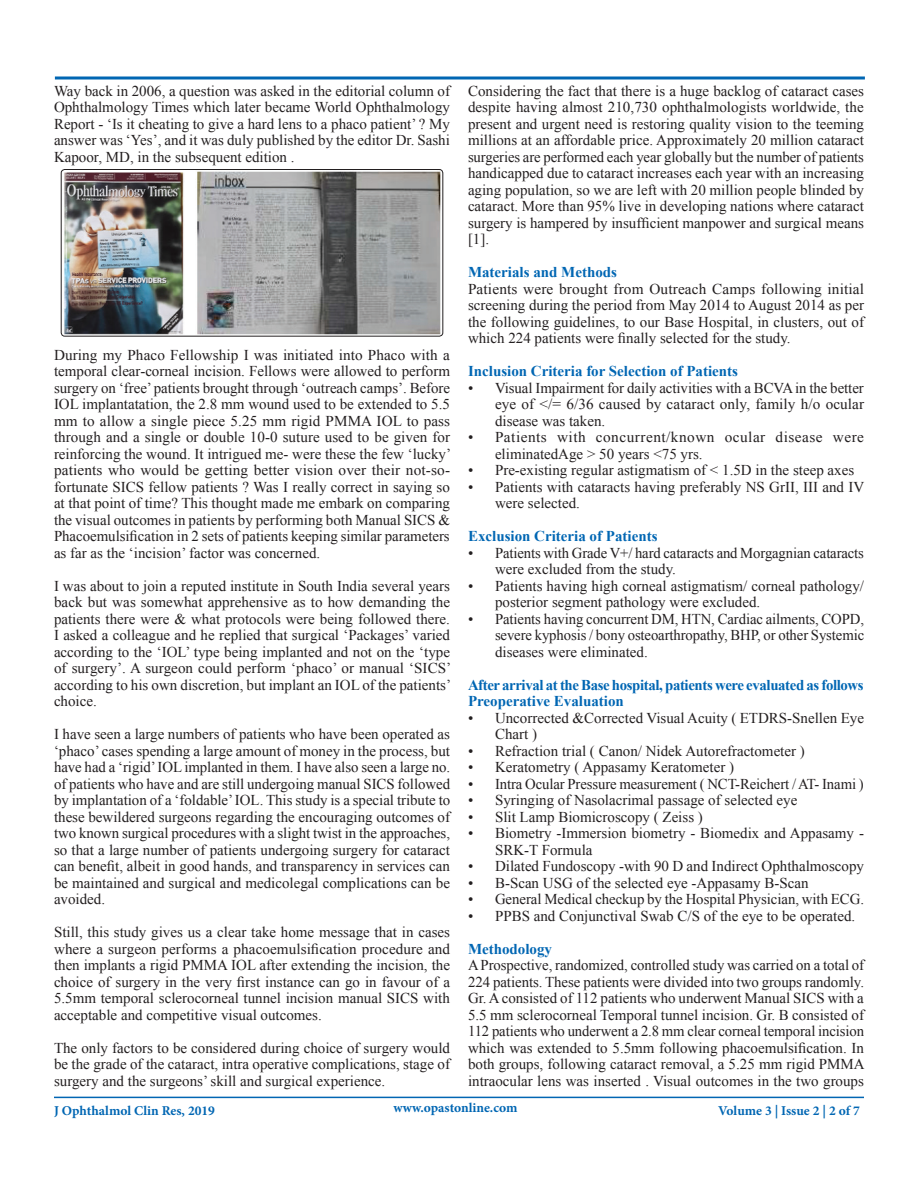
<style>
.page{position:relative;width:918px;height:1188px;background:#fff}
.page>*{position:absolute;margin:0;border:0;box-sizing:border-box;transform-origin:0 0}
.t1{font:15px/16.5px "Times New Roman";color:#231f20;text-align:justify}
.t2{font:700 15px "Times New Roman";color:#0166b3}
.t3{font:700 15px/16.5px "Times New Roman";letter-spacing:-.025em;color:#0166b3}
.t4{font:15px/16.5px "Times New Roman";letter-spacing:.03em;color:#231f20}
.t5{font:700 13.5px "Minion Pro";color:#0166b3}
</style>
<div class="page">
<hr style="left:54px;top:1097px;width:810px;height:1px;background:#0166b3">
<svg style="left:54px;top:76px;width:811px;height:4px;background:#408cc5"></svg>
<img style="left:61px;top:170px;width:382px;height:166px">
<div style="left:61px;top:169px;width:382px;height:167px;border:1px solid #231f20;border-radius:4px"></div>
<p class="t1" style="left:54px;top:82px;width:398px">Way back in 2006, a question was asked in the editorial column of Ophthalmology Times which later became World Ophthalmology Report - ‘Is it cheating to give a hard lens to a phaco patient’ ? My answer was ‘Yes’, and it was duly published by the editor Dr. Sashi Kapoor, MD, in the subsequent edition .</p>
<p class="t1" style="left:54px;top:346px;width:399px">During my Phaco Fellowship I was initiated into Phaco with a temporal clear-corneal incision. Fellows were allowed to perform surgery on ‘free’ patients brought through ‘outreach camps’. Before IOL implantatation, the 2.8 mm wound used to be extended to 5.5 mm to allow a single piece 5.25 mm rigid PMMA IOL to pass through and a single or double 10-0 suture used to be given for reinforcing the wound. It intrigued me- were these the few ‘lucky’ patients who would be getting better vision over their not-so&shy;fortunate SICS fellow patients ? Was I really correct in saying so at that point of time? This thought made me embark on comparing the visual outcomes in patients by performing both Manual SICS &amp; Phacoemulsification in 2 sets of patients keeping similar parameters as far as the ‘incision’ factor was concerned.</p>
<p class="t1" style="left:54px;top:577px;width:399px">I was about to join a reputed institute in South India several years back but was somewhat apprehensive as to how demanding the patients there were &amp; what protocols were being followed there.<br>I asked a colleague and he replied that surgical ‘Packages’ varied according to the ‘IOL’ type being implanted and not on the ‘type of surgery’. A surgeon could perform ‘phaco’ or manual ‘SICS’ according to his own discretion, but implant an IOL of the patients’ choice.</p>
<p class="t1" style="left:54px;top:726px;width:398px">I have seen a large numbers of patients who have been operated as ‘phaco’ cases spending a large amount of money in the process, but have had a ‘rigid’ IOL implanted in them. I have also seen a large no. of patients who have and are still undergoing manual SICS followed by implantation of a ‘foldable’ IOL. This study is a special tribute to these bewildered surgeons regarding the encouraging outcomes of two known surgical procedures with a slight twist in the approaches, so that a large number of patients undergoing surgery for cataract can benefit, albeit in good hands, and transparency in services can be maintained and surgical and medicolegal complications can be avoided.</p>
<p class="t1" style="left:54px;top:924px;width:398px">Still, this study gives us a clear take home message that in cases where a surgeon performs a phacoemulsification procedure and then implants a rigid PMMA IOL after extending the incision, the choice of surgery in the very first instance can go in favour of a 5.5mm temporal sclerocorneal tunnel incision manual SICS with acceptable and competitive visual outcomes.</p>
<p class="t1" style="left:54px;top:1039px;width:398px">The only factors to be considered during choice of surgery would be the grade of the cataract, intra operative complications, stage of surgery and the surgeons’ skill and surgical experience.</p>
<p class="t1" style="left:468px;top:82px;width:398px">Considering the fact that there is a huge backlog of cataract cases despite having almost 210,730 ophthalmologists worldwide, the present and urgent need is restoring quality vision to the teeming millions at an affordable price. Approximately 20 million cataract surgeries are performed each year globally but the number of patients handicapped due to cataract increases each year with an increasing aging population, so we are left with 20 million people blinded by cataract. More than 95% live in developing nations where cataract surgery is hampered by insufficient manpower and surgical means [1].</p>
<p class="t2" style="left:468px;top:262px;width:151px">Materials and Methods</p>
<p class="t1" style="left:468px;top:280px;width:398px">Patients were brought from Outreach Camps following initial screening during the period from May 2014 to August 2014 as per the following guidelines, to our Base Hospital, in clusters, out of which 224 patients were finally selected for the study.</p>
<p class="t2" style="left:468px;top:361px;width:272px">Inclusion Criteria for Selection of Patients</p>
<p class="t1" style="left:495px;top:379px;width:371px;text-indent:-27px">• Visual Impairment for daily activities with a BCVA in the better eye of &lt;/= 6/36 caused by cataract only, family h/o ocular disease was taken.</p>
<p class="t4" style="left:495px;top:429px;width:371px;text-indent:-27px">• Patients with concurrent/known ocular disease were eliminatedAge &gt; 50 years &lt;75 yrs.</p>
<p class="t1" style="left:468px;top:462px;width:388px">• Pre-existing regular astigmatism of &lt; 1.5D in the steep axes</p>
<p class="t1" style="left:495px;top:478px;width:371px;text-indent:-27px">• Patients with cataracts having preferably NS GrII, III and IV were selected.</p>
<p class="t2" style="left:468px;top:526px;width:191px">Exclusion Criteria of Patients</p>
<p class="t1" style="left:495px;top:544px;width:370px;text-indent:-27px">• Patients with Grade V+/ hard cataracts and Morgagnian cataracts were excluded from the study.</p>
<p class="t1" style="left:495px;top:577px;width:371px;text-indent:-27px">• Patients having high corneal astigmatism/ corneal pathology/ posterior segment pathology were excluded.</p>
<p class="t1" style="left:495px;top:610px;width:371px;text-indent:-27px">• Patients having concurrent DM, HTN, Cardiac ailments, COPD, severe kyphosis / bony osteoarthropathy, BHP, or other Systemic diseases were eliminated.</p>
<p class="t3" style="left:468px;top:676px;width:397px">After arrival at the Base hospital, patients were evaluated as follows<br>Preoperative Evaluation</p>
<p class="t1" style="left:495px;top:709px;width:371px;text-indent:-27px">• Uncorrected &amp;Corrected Visual Acuity ( ETDRS-Snellen Eye<br>Chart )</p>
<p class="t1" style="left:468px;top:742px;width:338px">• Refraction trial ( Canon/ Nidek Autorefractometer )</p>
<p class="t1" style="left:468px;top:759px;width:268px">• Keratometry ( Appasamy Keratometer )</p>
<p class="t1" style="left:468px;top:775px;width:397px">• Intra Ocular Pressure measurement ( NCT-Reichert / AT- Inami )</p>
<p class="t1" style="left:468px;top:792px;width:331px">• Syringing of Nasolacrimal passage of selected eye</p>
<p class="t1" style="left:468px;top:808px;width:236px">• Slit Lamp Biomicroscopy ( Zeiss )</p>
<p class="t1" style="left:495px;top:825px;width:371px;text-indent:-27px">• Biometry -Immersion biometry - Biomedix and Appasamy -<br>SRK-T Formula</p>
<p class="t1" style="left:468px;top:858px;width:398px">• Dilated Fundoscopy -with 90 D and Indirect Ophthalmoscopy</p>
<p class="t1" style="left:468px;top:874px;width:342px">• B-Scan USG of the selected eye -Appasamy B-Scan</p>
<p class="t1" style="left:468px;top:891px;width:398px">• General Medical checkup by the Hospital Physician, with ECG.</p>
<p class="t1" style="left:468px;top:907px;width:389px">• PPBS and Conjunctival Swab C/S of the eye to be operated.</p>
<p class="t2" style="left:468px;top:939px;width:86px">Methodology</p>
<p class="t1" style="left:468px;top:957px;width:398px">A Prospective, randomized, controlled study was carried on a total of 224 patients. These patients were divided into two groups randomly.<br>Gr. A consisted of 112 patients who underwent Manual SICS with a 5.5 mm sclerocorneal Temporal tunnel incision. Gr. B consisted of 112 patients who underwent a 2.8 mm clear corneal temporal incision which was extended to 5.5mm following phacoemulsification. In both groups, following cataract removal, a 5.25 mm rigid PMMA intraocular lens was inserted . Visual outcomes in the two groups</p>
<p class="t5" style="left:54px;top:1101px;width:163px">J Ophthalmol Clin Res, 2019</p>
<p class="t5" style="left:393px;top:1099px;width:126px">www.opastonline.com</p>
<p class="t5" style="left:718px;top:1101px;width:143px">Volume 3 | Issue 2 | 2 of 7</p>
</div>
